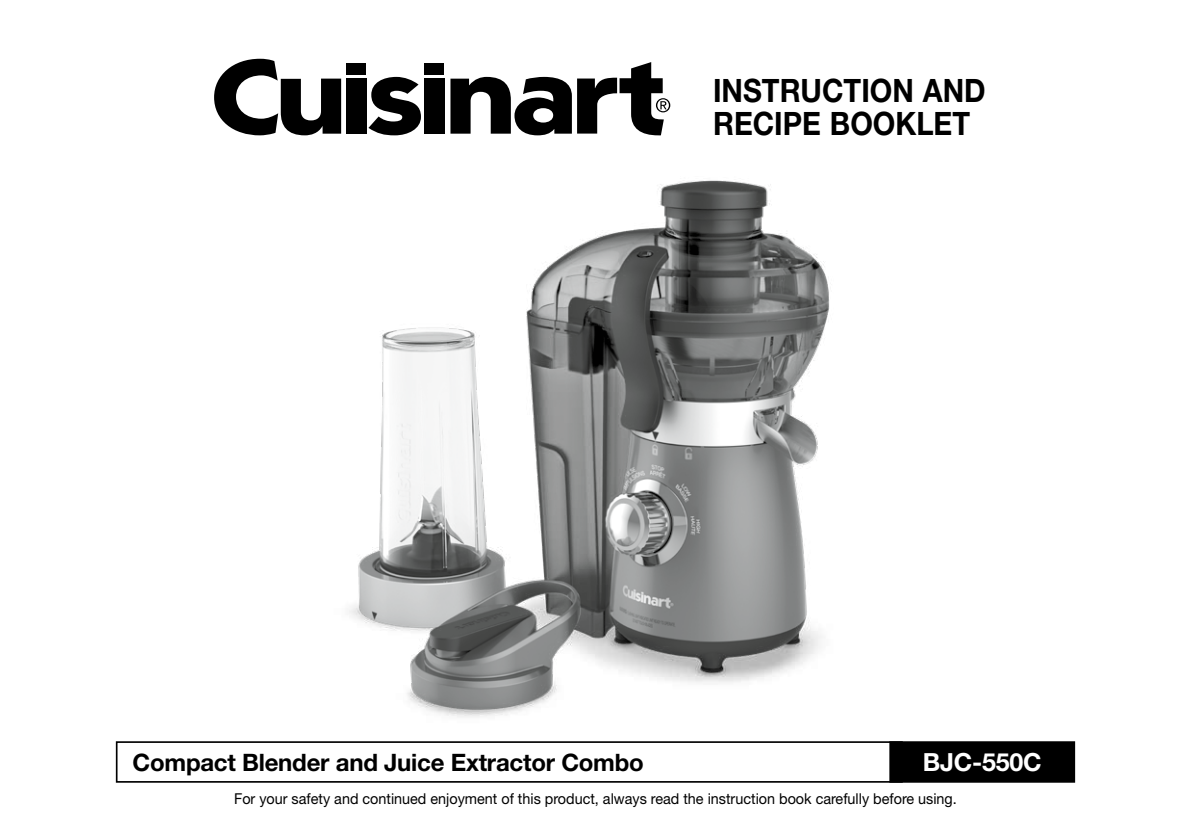
<style>
.page{position:relative;width:1191px;height:840px;background:#fff}
.page>*{position:absolute;margin:0;border:0;box-sizing:border-box;transform-origin:0 0}
.t1{font:700 32.2px/32.2px "Helvetica Neue LT Std";color:#000;scale:.9 1}
.t2{font:700 25px "Helvetica Neue LT Std";letter-spacing:-.01em;color:#fff}
.t3{font:700 24px "Helvetica Neue LT Std";letter-spacing:-.01em;color:#000}
.t4{font:15px "Helvetica Neue LT Std";color:#000;scale:.96 1}
</style>
<div class="page">
<div style="left:116px;top:740px;width:786px;height:42px;border:2px solid #000"></div>
<div style="left:890px;top:741px;width:184px;height:40px;background:#000"></div>
<div style="left:889px;top:740px;width:186px;height:42px;border:2px solid #000"></div>
<svg style="left:214px;top:59px;width:127px;height:76px"></svg>
<div style="left:346px;top:79px;width:20px;height:55px;background:#000"></div>
<svg style="left:368px;top:77px;width:53px;height:58px"></svg>
<div style="left:424px;top:79px;width:21px;height:55px;background:#000"></div>
<div style="left:346px;top:63px;width:20px;height:11px;background:#000"></div>
<div style="left:424px;top:63px;width:20px;height:11px;background:#000"></div>
<svg style="left:450px;top:62px;width:220px;height:73px"></svg>
<img style="left:295px;top:180px;width:605px;height:578px">
<h1 class="t1" style="left:713px;top:74px;width:304px">INSTRUCTION AND<br>RECIPE BOOKLET</h1>
<h3 class="t3" style="left:132px;top:746px;width:513px">Compact Blender and Juice Extractor Combo</h3>
<h2 class="t2" style="left:923px;top:746px;width:120px">BJC-550C</h2>
<p class="t4" style="left:234px;top:789px;width:754px">For your safety and continued enjoyment of this product, always read the instruction book carefully before using.</p>
</div>
